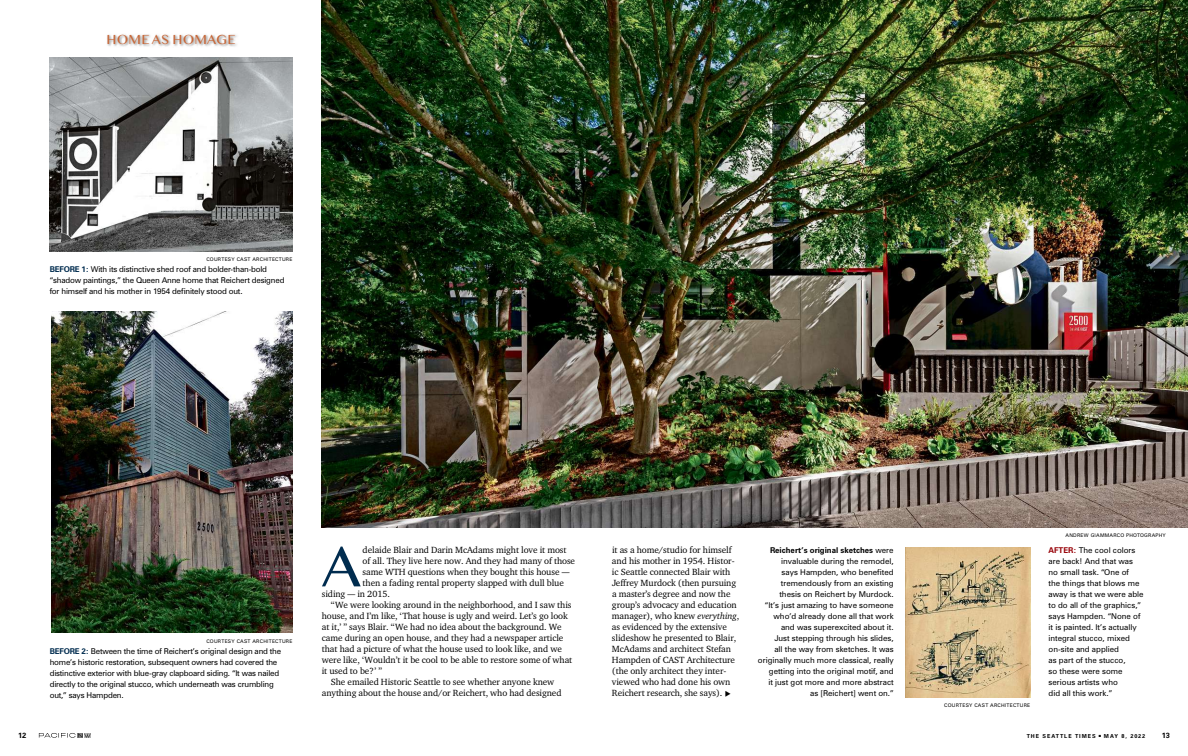
<style>
.page{position:relative;width:1188px;height:756px;background:#fff}
.page>*{position:absolute;margin:0;border:0;box-sizing:border-box;transform-origin:0 0}
.t1{font:60.2px "Lao MN";color:#002c4f}
.t2{font:14px "Lao MN";letter-spacing:.01em;color:#c76738}
.t3{font:9.2px/11px "Charter ITCST";letter-spacing:-.01em;color:#000}
.t4{font:8px/11px "Zurich BT";color:#000}
.t5{font:8px/11px "Zurich BT";letter-spacing:-.02em;color:#000}
.t6{font:700 7.5px "Zurich BT";color:#000}
.t7{font:700 5.5px "Zurich BT";letter-spacing:.17em;color:#000}
.t8{font:5px "Zurich BT";letter-spacing:.05em;color:#000}
.s1{font-weight:700;color:#002c4f}
.s2{font-style:italic}
.s3{font-weight:700}
.s4{font-weight:700;color:#970007}
</style>
<div class="page">
<svg style="left:39px;top:733px;width:52px;height:5px"></svg>
<img style="left:322px;top:0;width:866px;height:528px">
<img style="left:107px;top:34px;width:130px;height:13px">
<img style="left:51px;top:311px;width:241px;height:322px">
<img style="left:50px;top:57px;width:242px;height:195px">
<img style="left:906px;top:548px;width:124px;height:150px">
<h2 class="t2" style="left:107px;top:31px;width:130px">HOME AS HOMAGE</h2>
<p class="t8" style="left:206px;top:257px;width:88px">COURTESY CAST ARCHITECTURE</p>
<p class="t5" style="left:50px;top:264px;width:236px"><span class="s1">BEFORE 1:</span> With its distinctive shed roof and bolder-than-bold “shadow paintings,” the Queen Anne home that Reichert designed for himself and his mother in 1954 definitely stood out.</p>
<p class="t8" style="left:206px;top:639px;width:88px">COURTESY CAST ARCHITECTURE</p>
<p class="t5" style="left:50px;top:646px;width:233px"><span class="s1">BEFORE 2:</span> Between the time of Reichert’s original design and the home’s historic restoration, subsequent owners had covered the distinctive exterior with blue-gray clapboard siding. “It was nailed directly to the original stucco, which underneath was crumbling out,” says Hampden.</p>
<h1 class="t1" style="left:322px;top:530px;width:40px">A</h1>
<p class="t3" style="left:363px;top:546px;width:205px">delaide Blair and Darin McAdams might love it most</p>
<p class="t3" style="left:363px;top:557px;width:214px">of all. They live here now. And they had many of those</p>
<p class="t3" style="left:363px;top:568px;width:208px">same WTH questions when they bought this house —</p>
<p class="t3" style="left:363px;top:579px;width:203px">then a fading rental property slapped with dull blue</p>
<p class="t3" style="left:322px;top:590px;width:70px">siding — in 2015.</p>
<p class="t3" style="left:331px;top:601px;width:242px">“We were looking around in the neighborhood, and I saw this</p>
<p class="t3" style="left:322px;top:612px;width:248px">house, and I’m like, ‘That house is ugly and weird. Let’s go look</p>
<p class="t3" style="left:322px;top:623px;width:241px">at it,’ ” says Blair. “We had no idea about the background. We</p>
<p class="t3" style="left:322px;top:634px;width:243px">came during an open house, and they had a newspaper article</p>
<p class="t3" style="left:322px;top:645px;width:242px">that had a picture of what the house used to look like, and we</p>
<p class="t3" style="left:322px;top:656px;width:252px">were like, ‘Wouldn’t it be cool to be able to restore some of what</p>
<p class="t3" style="left:322px;top:667px;width:62px">it used to be?’ ”</p>
<p class="t3" style="left:331px;top:678px;width:225px">She emailed Historic Seattle to see whether anyone knew</p>
<p class="t3" style="left:322px;top:689px;width:241px">anything about the house and/or Reichert, who had designed</p>
<p class="t3" style="left:612px;top:546px;width:129px">it as a home/studio for himself and his mother in 1954. Histor&shy;ic Seattle connected Blair with<br>Jeffrey Murdock (then pursuing a master’s degree and now the group’s advocacy and education manager), who knew <span class="s2">everything</span>, as evidenced by the extensive slideshow he presented to Blair,<br>McAdams and architect Stefan<br>Hampden of CAST Architecture (the only architect they inter&shy;viewed who had done his own<br>Reichert research, she says).</p>
<p class="t4" style="left:758px;top:546px;width:137px;text-align:right"><span class="s3">Reichert’s original sketches</span> were invaluable during the remodel,<br>says Hampden, who benefited tremendously from an existing thesis on Reichert by Murdock.<br>“It’s just amazing to have someone who’d already done all that work and was superexcited about it.<br>Just stepping through his slides,<br>all the way from sketches. It was originally much more classical, really getting into the original motif, and<br>it just got more and more abstract<br>as [Reichert] went on.”</p>
<p class="t8" style="left:944px;top:703px;width:88px">COURTESY CAST ARCHITECTURE</p>
<p class="t8" style="left:1066px;top:534px;width:102px">ANDREW GIAMMARCO PHOTOGRAPHY</p>
<p class="t4" style="left:1049px;top:546px;width:96px"><span class="s4">AFTER:</span> The cool colors are back! And that was no small task. “One of<br>the things that blows me away is that we were able to do all of the graphics,” says Hampden. “None of it is painted. It’s actually integral stucco, mixed on-site and applied<br>as part of the stucco,<br>so these were some serious artists who<br>did all this work.”</p>
<p class="t6" style="left:18px;top:733px;width:10px">12</p>
<p class="t7" style="left:1027px;top:734px;width:120px">THE SEATTLE TIMES ■ MAY 8, 2022</p>
<p class="t6" style="left:1162px;top:733px;width:10px">13</p>
</div>
